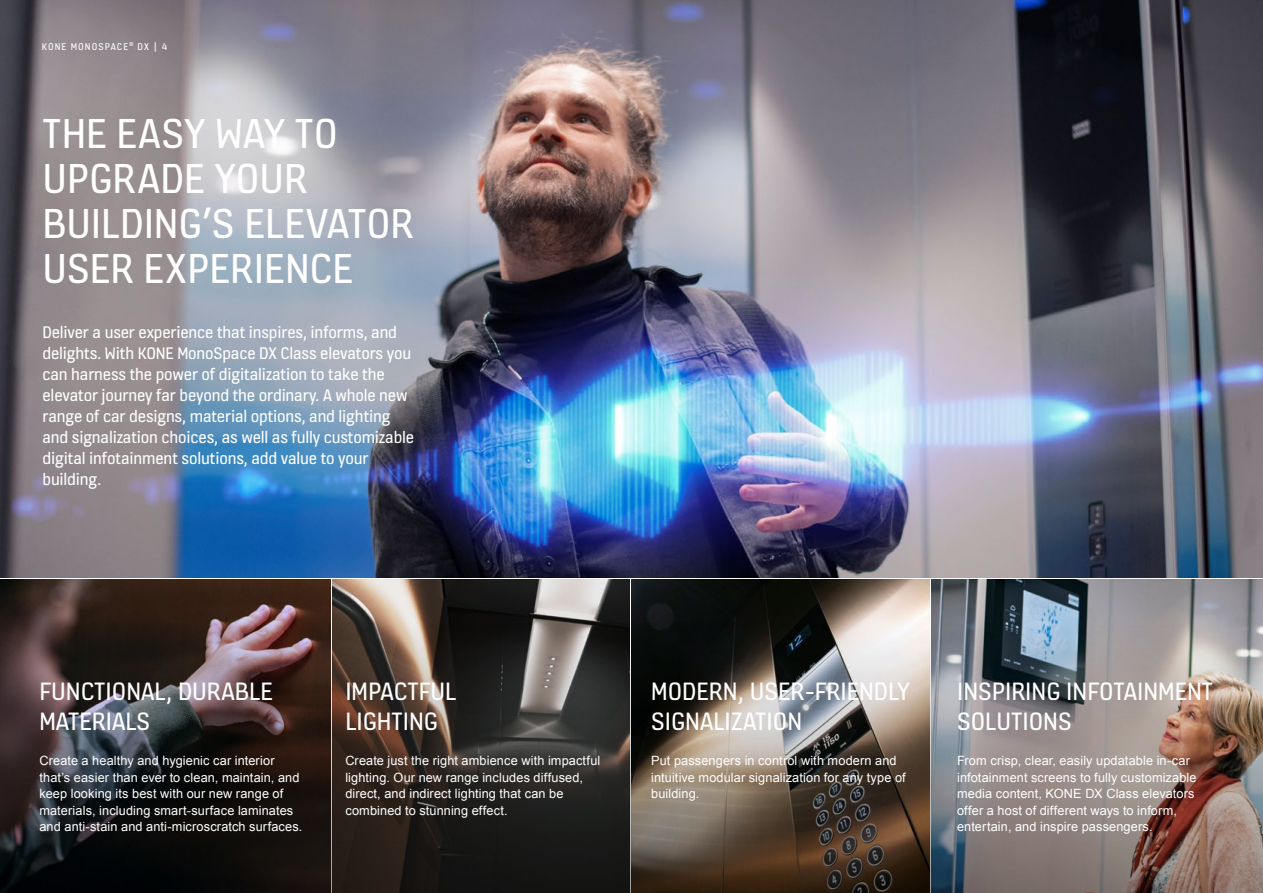
<style>
.page{position:relative;width:1263px;height:893px;background:#fff}
.page>*{position:absolute;margin:0;border:0;box-sizing:border-box;transform-origin:0 0}
.t1{font:45px/45px "KONE Information v 13";color:#fff}
.t2{font:27px/30px "KONE Information v 13";color:#fff}
.t3{font:18px/21px "KONE Information v 13";letter-spacing:-.01em;color:#fff}
.t4{font:12.75px/16.5px "Arial";letter-spacing:.01em;color:#fff}
.t5{font:10.5px "KONE Information v 13";letter-spacing:.1em;color:#fff}
</style>
<div class="page">
<img style="left:0;top:0;width:1263px;height:577px">
<img style="left:332px;top:579px;width:298px;height:44px">
<img style="left:0;top:579px;width:330px;height:44px">
<img style="left:632px;top:579px;width:298px;height:44px">
<img style="left:932px;top:579px;width:331px;height:44px">
<img style="left:0;top:623px;width:1263px;height:270px">
<p class="t5" style="left:42px;top:39px;width:127px">KONE MONOSPACE<sup>®</sup> DX | 4</p>
<h1 class="t1" style="left:43px;top:108px;width:373px">THE EASY WAY TO<br>UPGRADE YOUR<br>BUILDING’S ELEVATOR<br>USER EXPERIENCE</h1>
<p class="t3" style="left:43px;top:321px;width:373px">Deliver a user experience that inspires, informs, and delights. With KONE MonoSpace DX Class elevators you can harness the power of digitalization to take the elevator journey far beyond the ordinary. A whole new range of car designs, material options, and lighting and signalization choices, as well as fully customizable digital infotainment solutions, add value to your building.</p>
<h2 class="t2" style="left:39px;top:675px;width:235px">FUNCTIONAL, DURABLE<br>MATERIALS</h2>
<p class="t4" style="left:39px;top:753px;width:264px">Create a healthy and hygienic car interior that’s easier than ever to clean, maintain, and keep looking its best with our new range of materials, including smart-surface laminates and anti-stain and anti-microscratch surfaces.</p>
<h2 class="t2" style="left:345px;top:675px;width:112px">IMPACTFUL<br>LIGHTING</h2>
<p class="t4" style="left:345px;top:753px;width:256px">Create just the right ambience with impactful lighting. Our new range includes diffused, direct, and indirect lighting that can be combined to stunning effect.</p>
<h2 class="t2" style="left:651px;top:675px;width:260px">MODERN, USER-FRIENDLY<br>SIGNALIZATION</h2>
<p class="t4" style="left:651px;top:753px;width:256px">Put passengers in control with modern and intuitive modular signalization for any type of building.</p>
<h2 class="t2" style="left:957px;top:675px;width:258px">INSPIRING INFOTAINMENT<br>SOLUTIONS</h2>
<p class="t4" style="left:957px;top:753px;width:241px">From crisp, clear, easily updatable in-car infotainment screens to fully customizable media content, KONE DX Class elevators offer a host of different ways to inform, entertain, and inspire passengers.</p>
</div>
